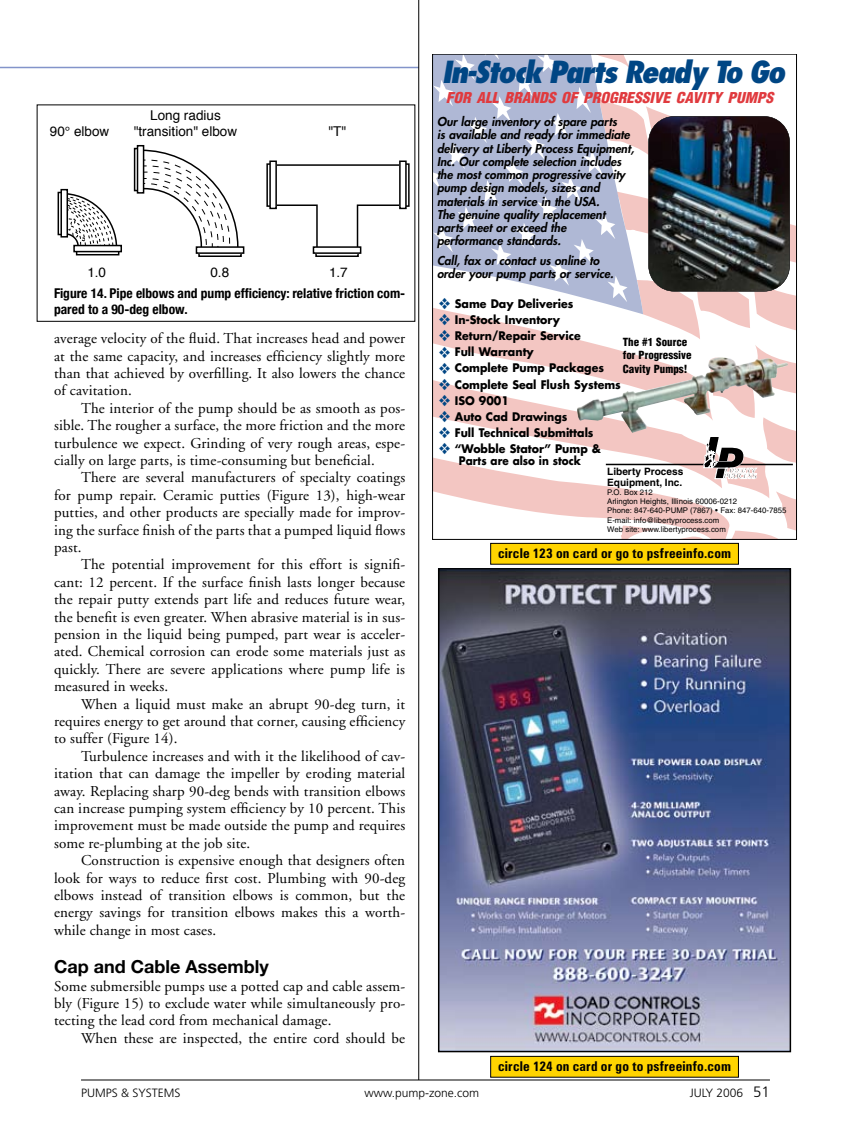
<style>
.page{position:relative;width:851px;height:1134px;background:#fff}
.page>*{position:absolute;margin:0;border:0;box-sizing:border-box;transform-origin:0 0}
.t1{font:italic 800 condensed 29.7px "Futura";letter-spacing:-.06em;color:#004684;scale:1.06 1}
.t2{font:700 18px "Helvetica Neue";color:#000}
.t3{font:15px/17.4px "Adobe Garamond";letter-spacing:.01em;color:#000;text-align:justify}
.t4{font:italic 900 condensed 14.7px "Helvetica";color:#e03a3e;scale:1.06 1}
.t5{font:700 condensed 13.5px/16.5px "Helvetica Neue";color:#000}
.t6{font:700 condensed 13.5px "Zurich BT";letter-spacing:.015em;color:#000}
.t7{font:13.5px/16.2px "Helvetica";color:#000;text-align:center}
.t8{font:300 12px "Frutiger";color:#000}
.t9{font:italic 800 11.85px/13.2px "Futura";color:#000}
.t10{font:700 11.55px/11.7px "Futura";color:#000;text-align:center;scale:.95 1}
.t11{font:900 condensed 10.95px/13.5px "Helvetica";color:#000}
.t12{font:700 10.2px/10.6px "Helvetica";color:#000}
.t13{font:7.8px/9.3px "Helvetica";color:#000}
.s1{color:#004684}
.s2{font-size:15px}
</style>
<div class="page">
<hr style="left:81px;top:1080px;width:689px;height:1px;background:#000">
<hr style="left:0;top:67px;width:418px;height:1px;background:#8394ca">
<div style="left:76px;top:248px;width:43px;height:7px;border:2px solid #000"></div>
<svg style="left:57px;top:149px;width:182px;height:105px"></svg>
<div style="left:134px;top:148px;width:7px;height:43px;border:2px solid #000"></div>
<div style="left:137px;top:146px;width:6px;height:47px;background:#fff"></div>
<div style="left:137px;top:145px;width:7px;height:49px;border:2px solid #000"></div>
<div style="left:198px;top:249px;width:44px;height:8px;border:2px solid #000"></div>
<div style="left:196px;top:247px;width:48px;height:6px;background:#fff"></div>
<div style="left:196px;top:246px;width:48px;height:8px;border:2px solid #000"></div>
<hr style="left:273px;top:164px;width:130px;height:2px;background:#000">
<svg style="left:272px;top:204px;width:46px;height:46px"></svg>
<svg style="left:356px;top:204px;width:47px;height:46px"></svg>
<div style="left:266px;top:163px;width:8px;height:44px;border:2px solid #000"></div>
<div style="left:270px;top:161px;width:6px;height:47px;background:#fff"></div>
<div style="left:269px;top:161px;width:8px;height:48px;border:2px solid #000"></div>
<div style="left:402px;top:163px;width:7px;height:44px;border:2px solid #000"></div>
<div style="left:400px;top:161px;width:6px;height:47px;background:#fff"></div>
<div style="left:399px;top:161px;width:7px;height:48px;border:2px solid #000"></div>
<div style="left:315px;top:249px;width:44px;height:8px;border:2px solid #000"></div>
<div style="left:313px;top:247px;width:47px;height:6px;background:#fff"></div>
<div style="left:313px;top:246px;width:48px;height:8px;border:2px solid #000"></div>
<div style="left:40px;top:191px;width:19px;height:18px;background:#fff"></div>
<div style="left:58px;top:192px;width:7px;height:43px;border:2px solid #000"></div>
<div style="left:61px;top:190px;width:6px;height:47px;background:#fff"></div>
<div style="left:60px;top:189px;width:8px;height:49px;border:2px solid #000"></div>
<div style="left:37px;top:105px;width:378px;height:217px;border:1px solid #000"></div>
<img style="left:438px;top:568px;width:354px;height:485px">
<svg style="left:432px;top:54px;width:364px;height:485px"></svg>
<div style="left:490px;top:543px;width:248px;height:21px;background:#ffd400"></div>
<div style="left:490px;top:543px;width:248px;height:22px;border:1px solid #000"></div>
<div style="left:490px;top:1056px;width:248px;height:21px;background:#ffd400"></div>
<div style="left:490px;top:1056px;width:248px;height:22px;border:1px solid #000"></div>
<hr style="left:418px;top:0;width:1px;height:1080px;background:#000">
<p class="t7" style="left:50px;top:123px;width:61px">90° elbow</p>
<p class="t7" style="left:134px;top:106px;width:105px">Long radius "transition" elbow</p>
<p class="t7" style="left:328px;top:123px;width:19px">"T"</p>
<p class="t7" style="left:87px;top:263px;width:20px">1.0</p>
<p class="t7" style="left:210px;top:263px;width:20px">0.8</p>
<p class="t7" style="left:329px;top:263px;width:20px">1.7</p>
<h1 class="t1" style="left:442px;top:54px;width:325px">In-Stock Parts Ready To Go</h1>
<p class="t4" style="left:446px;top:89px;width:310px">FOR ALL BRANDS OF PROGRESSIVE CAVITY PUMPS</p>
<p class="t9" style="left:437px;top:115px;width:201px">Our large inventory of spare parts<br>is available and ready for immediate delivery at Liberty Process Equipment,<br>Inc. Our complete selection includes the most common progressive cavity pump design models, sizes and materials in service in the USA.<br>The genuine quality replacement parts meet or exceed the performance standards.</p>
<p class="t9" style="left:437px;top:254px;width:180px">Call, fax or contact us online to order your pump parts or service.</p>
<p class="t5" style="left:54px;top:285px;width:352px">Figure 14. Pipe elbows and pump efficiency: relative friction com&shy;pared to a 90-deg elbow.</p>
<p class="t10" style="left:439px;top:298px;width:143px"><span class="s1">❖</span> Same Day Deliveries</p>
<p class="t10" style="left:439px;top:314px;width:129px"><span class="s1">❖</span> In-Stock Inventory</p>
<p class="t10" style="left:439px;top:330px;width:151px"><span class="s1">❖</span> Return/Repair Service</p>
<p class="t10" style="left:439px;top:346px;width:101px"><span class="s1">❖</span> Full Warranty</p>
<p class="t10" style="left:439px;top:362px;width:175px"><span class="s1">❖</span> Complete Pump Packages</p>
<p class="t10" style="left:439px;top:378px;width:193px"><span class="s1">❖</span> Complete Seal Flush Systems</p>
<p class="t10" style="left:439px;top:394px;width:75px"><span class="s1">❖</span> ISO 9001</p>
<p class="t10" style="left:439px;top:411px;width:137px"><span class="s1">❖</span> Auto Cad Drawings</p>
<p class="t10" style="left:439px;top:427px;width:164px"><span class="s1">❖</span> Full Technical Submittals</p>
<p class="t10" style="left:439px;top:443px;width:172px"><span class="s1">❖</span> “Wobble Stator” Pump &amp;<br>Parts are also in stock</p>
<p class="t3" style="left:54px;top:330px;width:353px">average velocity of the fluid. That increases head and power at the same capacity, and increases efficiency slightly more than that achieved by overfilling. It also lowers the chance of cavitation.</p>
<p class="t3" style="left:54px;top:400px;width:353px;text-indent:27px">The interior of the pump should be as smooth as pos&shy;sible. The rougher a surface, the more friction and the more turbulence we expect. Grinding of very rough areas, espe&shy;cially on large parts, is time-consuming but beneficial.</p>
<p class="t3" style="left:54px;top:469px;width:353px;text-indent:27px">There are several manufacturers of specialty coatings for pump repair. Ceramic putties (Figure 13), high-wear putties, and other products are specially made for improv&shy;ing the surface finish of the parts that a pumped liquid flows past.</p>
<p class="t3" style="left:54px;top:556px;width:353px;text-indent:27px">The potential improvement for this effort is signifi&shy;cant: 12 percent. If the surface finish lasts longer because the repair putty extends part life and reduces future wear, the benefit is even greater. When abrasive material is in sus&shy;pension in the liquid being pumped, part wear is acceler&shy;ated. Chemical corrosion can erode some materials just as quickly. There are severe applications where pump life is measured in weeks.</p>
<p class="t3" style="left:54px;top:696px;width:353px;text-indent:27px">When a liquid must make an abrupt 90-deg turn, it requires energy to get around that corner, causing efficiency to suffer (Figure 14).</p>
<p class="t3" style="left:54px;top:748px;width:353px;text-indent:27px">Turbulence increases and with it the likelihood of cav&shy;itation that can damage the impeller by eroding material away. Replacing sharp 90-deg bends with transition elbows can increase pumping system efficiency by 10 percent. This improvement must be made outside the pump and requires some re-plumbing at the job site.</p>
<p class="t3" style="left:54px;top:852px;width:353px;text-indent:27px">Construction is expensive enough that designers often look for ways to reduce first cost. Plumbing with 90-deg elbows instead of transition elbows is common, but the energy savings for transition elbows makes this a worth&shy;while change in most cases.</p>
<p class="t2" style="left:54px;top:956px;width:216px">Cap and Cable Assembly</p>
<p class="t3" style="left:54px;top:978px;width:353px">Some submersible pumps use a potted cap and cable assem&shy;bly (Figure 15) to exclude water while simultaneously pro&shy;tecting the lead cord from mechanical damage.</p>
<p class="t3" style="left:81px;top:1030px;width:325px">When these are inspected, the entire cord should be</p>
<p class="t11" style="left:622px;top:335px;width:70px">The #1 Source for Progressive<br>Cavity Pumps!</p>
<p class="t12" style="left:607px;top:466px;width:78px">Liberty Process<br>Equipment, Inc.</p>
<p class="t13" style="left:607px;top:487px;width:181px">P.O. Box 212<br>Arlington Heights, Illinois 60006-0212<br>Phone: 847-640-PUMP (7867) • Fax: 847-640-7855<br>E-mail: info@libertyprocess.com<br>Web site: www.libertyprocess.com</p>
<p class="t6" style="left:498px;top:545px;width:234px">circle 123 on card or go to psfreeinfo.com</p>
<p class="t6" style="left:498px;top:1058px;width:234px">circle 124 on card or go to psfreeinfo.com</p>
<p class="t8" style="left:81px;top:1086px;width:101px">Pumps &amp; Systems</p>
<p class="t8" style="left:364px;top:1086px;width:116px">www.pump-zone.com</p>
<p class="t8" style="left:689px;top:1086px;width:82px">july 2006 <span class="s2">51</span></p>
</div>
